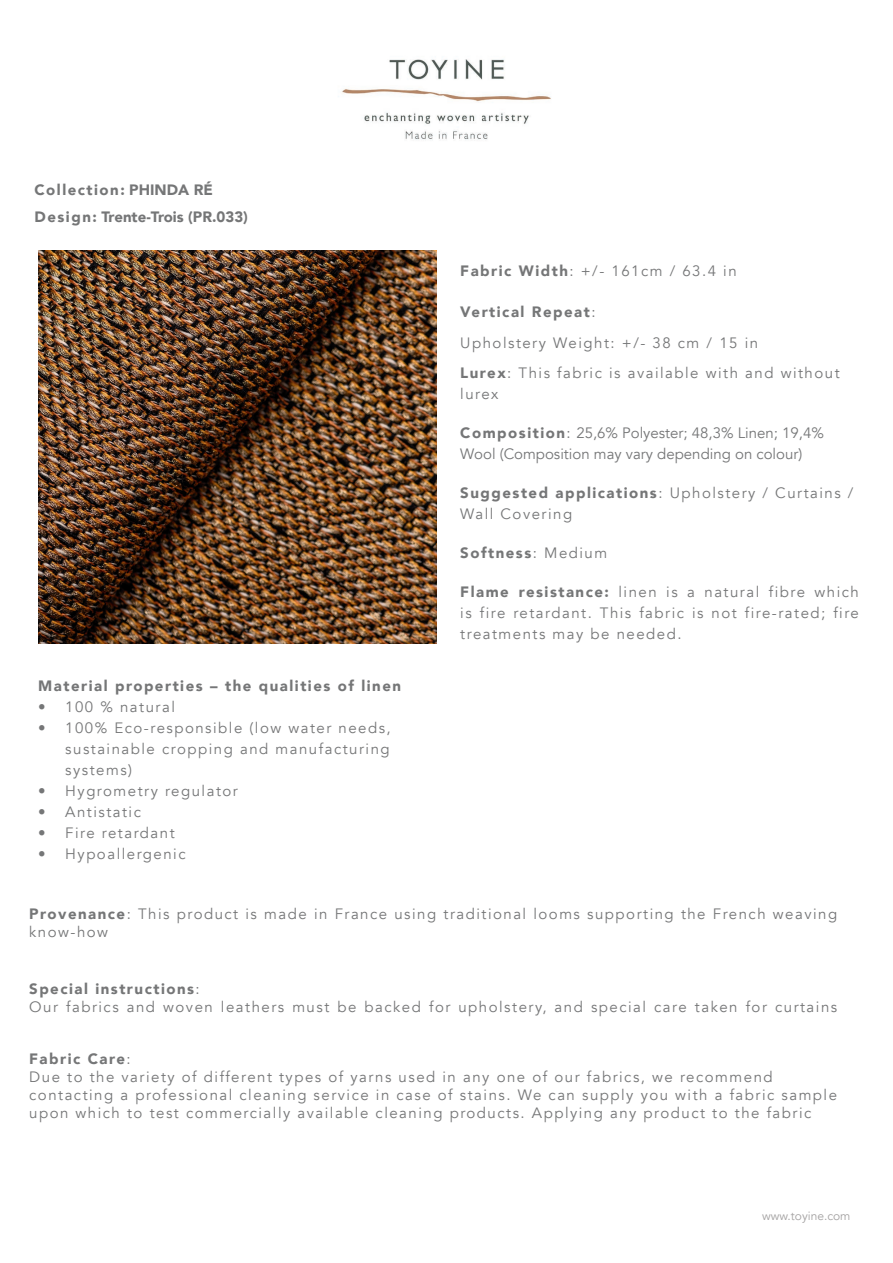
<style>
.page{position:relative;width:893px;height:1263px;background:#fff}
.page>*{position:absolute;margin:0;border:0;box-sizing:border-box;transform-origin:0 0}
.t1{font:15px/21px "Avenir";letter-spacing:.1em;color:#757677}
.t2{font:15px/21px "Avenir";color:#757677}
.t3{font:900 15px "Avenir";letter-spacing:.1em;color:#757677}
.t4{font:900 15px/27px "Avenir";color:#757677}
.t5{font:12px "Avenir";color:#a4a2a2}
.s1{font-weight:900}
.s2{font-weight:400}
</style>
<div class="page">
<img style="left:341px;top:59px;width:210px;height:81px">
<img style="left:38px;top:251px;width:399px;height:393px">
<p class="t4" style="left:35px;top:176px;width:215px">Collection: PHINDA RÉ<br>Design: Trente-Trois (PR.033)</p>
<p class="t3" style="left:38px;top:673px;width:364px">Material properties – the qualities of linen</p>
<p class="t1" style="left:38px;top:697px;width:138px">• 100 % natural</p>
<p class="t1" style="left:65px;top:718px;width:327px;text-align:justify;text-indent:-27px">• 100% Eco-responsible (low water needs, sustainable cropping and manufacturing systems)</p>
<p class="t1" style="left:38px;top:781px;width:201px">• Hygrometry regulator</p>
<p class="t1" style="left:38px;top:802px;width:104px">• Antistatic</p>
<p class="t1" style="left:38px;top:823px;width:138px">• Fire retardant</p>
<p class="t1" style="left:38px;top:844px;width:149px">• Hypoallergenic</p>
<p class="t1" style="left:460px;top:261px;width:278px"><span class="s1">Fabric Width</span>: +/- 161cm / 63.4 in</p>
<p class="t1" style="left:460px;top:296px;width:299px;line-height:31.5px"><span class="s1">Vertical Repeat</span>:<br>Upholstery Weight: +/- 38 cm / 15 in</p>
<p class="t1" style="left:460px;top:363px;width:381px"><span class="s1">Lurex</span>: This fabric is available with and without lurex</p>
<p class="t2" style="left:460px;top:423px;width:365px"><span class="s1">Composition</span>: 25,6% Polyester; 48,3% Linen; 19,4%<br>Wool (Composition may vary depending on colour)</p>
<p class="t1" style="left:460px;top:483px;width:395px"><span class="s1">Suggested applications</span>: Upholstery / Curtains /<br>Wall Covering</p>
<p class="t3" style="left:460px;top:540px;width:148px">Softness<span class="s2">: Medium</span></p>
<p class="t1" style="left:460px;top:582px;width:400px;text-align:justify"><span class="s1">Flame resistance:</span> linen is a natural fibre which is fire retardant. This fabric is not fire-rated; fire treatments may be needed.</p>
<p class="t1" style="left:29px;top:905px;width:809px;line-height:18px"><span class="s1">Provenance</span>: This product is made in France using traditional looms supporting the French weaving know-how</p>
<p class="t1" style="left:29px;top:980px;width:809px;line-height:18px"><span class="s1">Special instructions</span>:<br>Our fabrics and woven leathers must be backed for upholstery, and special care taken for curtains</p>
<p class="t1" style="left:29px;top:1050px;width:809px;line-height:18px"><span class="s1">Fabric Care</span>:<br>Due to the variety of different types of yarns used in any one of our fabrics, we recommend contacting a professional cleaning service in case of stains. We can supply you with a fabric sample upon which to test commercially available cleaning products. Applying any product to the fabric</p>
<p class="t5" style="left:762px;top:1209px;width:90px">www.toyine.com</p>
</div>
